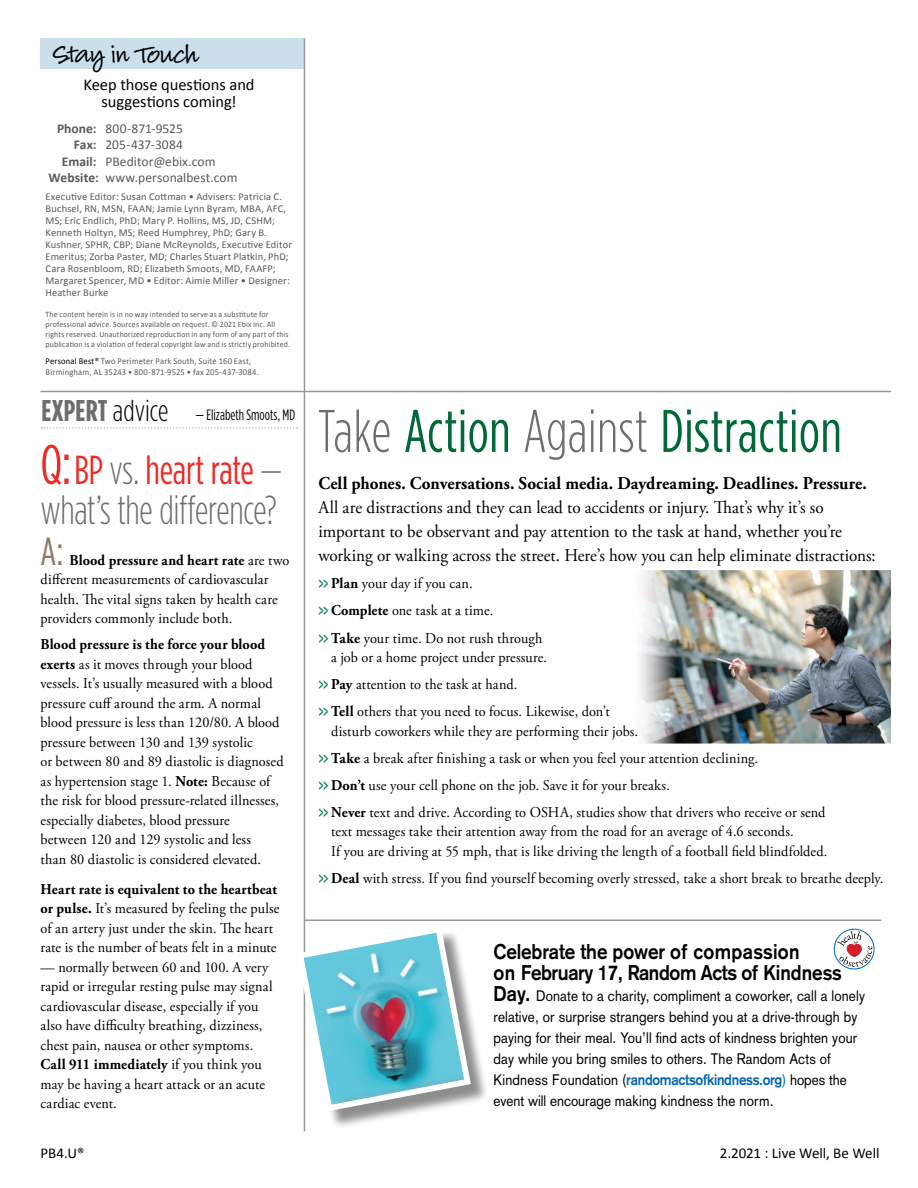
<style>
.page{position:relative;width:918px;height:1188px;background:#fff}
.page>*{position:absolute;margin:0;border:0;box-sizing:border-box;transform-origin:0 0}
.t1{font:60px "Gotham Condensed";letter-spacing:.01em;color:#006937;scale:.95 1}
.t2{font:300 40.5px/40.5px "Gotham Condensed";letter-spacing:-.01em;color:#6d6e71;scale:.95 1}
.t3{font:39px "Gotham Condensed";color:#927961}
.MainHeadline_HOPE{font:700 30px "Gotham Condensed";letter-spacing:.01em;color:#6d6e71}
.Calibri_Paragraph_St{font:30px "Louisiana";letter-spacing:-.05em;color:#000}
.Main_Body_Text_HOPE{font:700 21px/21px "Akzidenz Grotesk";letter-spacing:-.005em;color:#000;scale:.9 1}
.Main_Body_Text_HOPE-2{font:18px/24px "Adobe Garamond Pro";color:#000;scale:.95 1}
.body_text__indent{font:16.5px/16.5px "Calibri";letter-spacing:-.005em;color:#000;text-align:center}
.Main_Body_Text_HOPE-3{font:15px/19.5px "Adobe Garamond Pro";letter-spacing:.01em;color:#000;scale:.95 1}
.Main_Body_Text_HOPE-4{font:15px/21px "Akzidenz Grotesk";letter-spacing:.01em;color:#000;scale:.9 1}
.subhead{font:15px "Calibri";letter-spacing:-.005em;color:#000}
.t4{font:15px "Gotham Condensed";letter-spacing:.005em;color:#000;scale:.95 1}
.body_text__indent-2{font:13.5px "Calibri";letter-spacing:.005em;color:#58595b}
.body_text__indent-3{font:10.5px/12px "Calibri";letter-spacing:.01em;color:#58595b}
.t5{font:9px/10.9px "Calibri";letter-spacing:.02em;color:#58595b;scale:.95 1}
.body_text__indent-4{font:8.25px/10.2px "Calibri";letter-spacing:.02em;color:#58595b;scale:.95 1}
.s1{font-weight:700}
.s2{color:#000}
.s3{font-weight:300;color:#000}
.s4{font-weight:400;font-size:55.5px;color:#ee2a24}
.s5{font-weight:400;color:#ee2a24}
.s6{font-weight:300;color:#6d6e71}
.s7{font-weight:700;font-size:21px;color:#00834d}
.s8{font-weight:700;font-size:21px}
.s9{font-weight:700;color:#0066b3}
.s10{color:#0066b3}
</style>
<div class="page">
<div style="left:40px;top:38px;width:264px;height:31px;background:#cadeeb"></div>
<hr style="left:304px;top:38px;width:1px;height:1093px;background:#999791">
<hr style="left:40px;top:391px;width:851px;height:1px;background:#999791">
<svg style="left:41px;top:427px;width:257px;height:2px"></svg>
<hr style="left:305px;top:920px;width:576px;height:1px;background:#999791">
<div style="left:300px;top:930px;width:189px;height:200px;background:#000;opacity:.45"></div>
<svg style="left:300px;top:923px;width:174px;height:192px"></svg>
<svg style="left:833px;top:928px;width:42px;height:42px"></svg>
<img style="left:640px;top:571px;width:251px;height:172px">
<p class="Calibri_Paragraph_St" style="left:54px;top:39px;width:147px">Stay in Touch</p>
<p class="body_text__indent" style="left:83px;top:76px;width:173px">Keep those questions and suggestions coming!</p>
<p class="body_text__indent-2" style="left:57px;top:120px;width:128px"><span class="s1">Phone:</span> 800-871-9525</p>
<p class="body_text__indent-2" style="left:74px;top:137px;width:111px"><span class="s1">Fax:</span> 205-437-3084</p>
<p class="body_text__indent-2" style="left:62px;top:153px;width:155px"><span class="s1">Email:</span> PBeditor@ebix.com</p>
<p class="body_text__indent-2" style="left:49px;top:170px;width:191px"><span class="s1">Website:</span> www.personalbest.com</p>
<p class="body_text__indent-3" style="left:46px;top:190px;width:248px">Executive Editor: Susan Cottman • Advisers: Patricia C.<br>Buchsel, RN, MSN, FAAN; Jamie Lynn Byram, MBA, AFC, MS; Eric Endlich, PhD; Mary P. Hollins, MS, JD, CSHM; Kenneth Holtyn, MS; Reed Humphrey, PhD; Gary B.<br>Kushner, SPHR, CBP; Diane McReynolds, Executive Editor Emeritus; Zorba Paster, MD; Charles Stuart Platkin, PhD; Cara Rosenbloom, RD; Elizabeth Smoots, MD, FAAFP; Margaret Spencer, MD • Editor: Aimie Miller • Designer:<br>Heather Burke</p>
<p class="body_text__indent-4" style="left:46px;top:309px;width:259px">The content herein is in no way intended to serve as a substitute for professional advice. Sources available on request. © 2021 Ebix Inc. All rights reserved. Unauthorized reproduction in any form of any part of this publication is a violation of federal copyright law and is strictly prohibited.</p>
<p class="t5" style="left:46px;top:355px;width:226px"><span class="s2">Personal Best®</span> Two Perimeter Park South, Suite 160 East,<br>Birmingham, AL 35243 • 800-871-9525 • fax 205-437-3084.</p>
<p class="MainHeadline_HOPE" style="left:41px;top:393px;width:129px">EXPERT <span class="s3">advice</span></p>
<p class="t4" style="left:195px;top:406px;width:107px">— Elizabeth Smoots, MD</p>
<p class="t2" style="left:41px;top:449px;width:256px"><span class="s4">Q:</span><span class="s5">BP</span> vs. <span class="s5">heart rate</span> — what’s the difference?</p>
<p class="t3" style="left:41px;top:529px;width:25px">A:</p>
<p class="Main_Body_Text_HOPE-3" style="left:41px;top:551px;width:263px;text-indent:29px"><span class="s1">Blood pressure and heart rate</span> are two different measurements of cardiovascular health. The vital signs taken by health care providers commonly include both.</p>
<p class="Main_Body_Text_HOPE-3" style="left:41px;top:635px;width:257px"><span class="s1">Blood pressure is the force your blood exerts</span> as it moves through your blood vessels. It’s usually measured with a blood pressure cuff around the arm. A normal blood pressure is less than 120/80. A blood pressure between 130 and 139 systolic<br>or between 80 and 89 diastolic is diagnosed as hypertension stage 1. <span class="s1">Note:</span> Because of the risk for blood pressure-related illnesses, especially diabetes, blood pressure<br>between 120 and 129 systolic and less<br>than 80 diastolic is considered elevated.</p>
<p class="Main_Body_Text_HOPE-3" style="left:41px;top:880px;width:253px"><span class="s1">Heart rate is equivalent to the heartbeat or pulse.</span> It’s measured by feeling the pulse of an artery just under the skin. The heart rate is the number of beats felt in a minute</p>
<p class="Main_Body_Text_HOPE-3" style="left:41px;top:958px;width:246px">— normally between 60 and 100. A very rapid or irregular resting pulse may signal cardiovascular disease, especially if you also have difficulty breathing, dizziness, chest pain, nausea or other symptoms.<br><span class="s1">Call 911 immediately</span> if you think you may be having a heart attack or an acute cardiac event.</p>
<p class="t1" style="left:318px;top:397px;width:552px"><span class="s6">Take</span> Action <span class="s6">Against</span> Distraction</p>
<p class="Main_Body_Text_HOPE-2" style="left:318px;top:472px;width:588px"><span class="s1">Cell phones. Conversations. Social media. Daydreaming. Deadlines. Pressure.<br></span>All are distractions and they can lead to accidents or injury. That’s why it’s so important to be observant and pay attention to the task at hand, whether you’re working or walking across the street. Here’s how you can help eliminate distractions:</p>
<p class="Main_Body_Text_HOPE-3" style="left:318px;top:574px;width:164px"><span class="s7">&gt;&gt;</span> <span class="s1">Plan</span> your day if you can.</p>
<p class="Main_Body_Text_HOPE-3" style="left:318px;top:601px;width:186px"><span class="s7">&gt;&gt;</span> <span class="s1">Complete</span> one task at a time.</p>
<p class="Main_Body_Text_HOPE-3" style="left:318px;top:629px;width:242px;text-align:right"><span class="s7">&gt;&gt;</span> <span class="s1">Take</span> your time. Do not rush through a job or a home project under pressure.</p>
<p class="Main_Body_Text_HOPE-3" style="left:318px;top:675px;width:211px"><span class="s7">&gt;&gt;</span> <span class="s1">Pay</span> attention to the task at hand.</p>
<p class="Main_Body_Text_HOPE-3" style="left:331px;top:702px;width:325px;text-indent:-13px"><span class="s7">&gt;&gt;</span> <span class="s1">Tell</span> others that you need to focus. Likewise, don’t disturb coworkers while they are performing their jobs.</p>
<p class="Main_Body_Text_HOPE-3" style="left:318px;top:749px;width:464px"><span class="s7">&gt;&gt;</span> <span class="s1">Take</span> a break after finishing a task or when you feel your attention declining.</p>
<p class="Main_Body_Text_HOPE-3" style="left:318px;top:776px;width:372px"><span class="s7">&gt;&gt;</span> <span class="s1">Don’t</span> use your cell phone on the job. Save it for your breaks.</p>
<p class="Main_Body_Text_HOPE-3" style="left:331px;top:803px;width:524px;text-indent:-13px"><span class="s7">&gt;&gt;</span> <span class="s1">Never</span> text and drive. According to OSHA, studies show that drivers who receive or send text messages take their attention away from the road for an average of 4.6 seconds.<br>If you are driving at 55 mph, that is like driving the length of a football field blindfolded.</p>
<p class="Main_Body_Text_HOPE-3" style="left:318px;top:869px;width:596px"><span class="s7">&gt;&gt;</span> <span class="s1">Deal</span> with stress. If you find yourself becoming overly stressed, take a short break to breathe deeply.</p>
<p class="Main_Body_Text_HOPE" style="left:494px;top:941px;width:388px">Celebrate the power of compassion<br>on February 17, Random Acts of Kindness</p>
<p class="Main_Body_Text_HOPE-4" style="left:494px;top:985px;width:414px"><span class="s8">Day.</span> Donate to a charity, compliment a coworker, call a lonely relative, or surprise strangers behind you at a drive-through by paying for their meal. You’ll find acts of kindness brighten your day while you bring smiles to others. The Random Acts of Kindness Foundation (<span class="s9">randomactsofkindness.org</span><span class="s10">)</span> hopes the event will encourage making kindness the norm.</p>
<p class="subhead" style="left:40px;top:1144px;width:45px">PB4.U®</p>
<p class="subhead" style="left:720px;top:1144px;width:161px">2.2021 : Live Well, Be Well</p>
</div>
